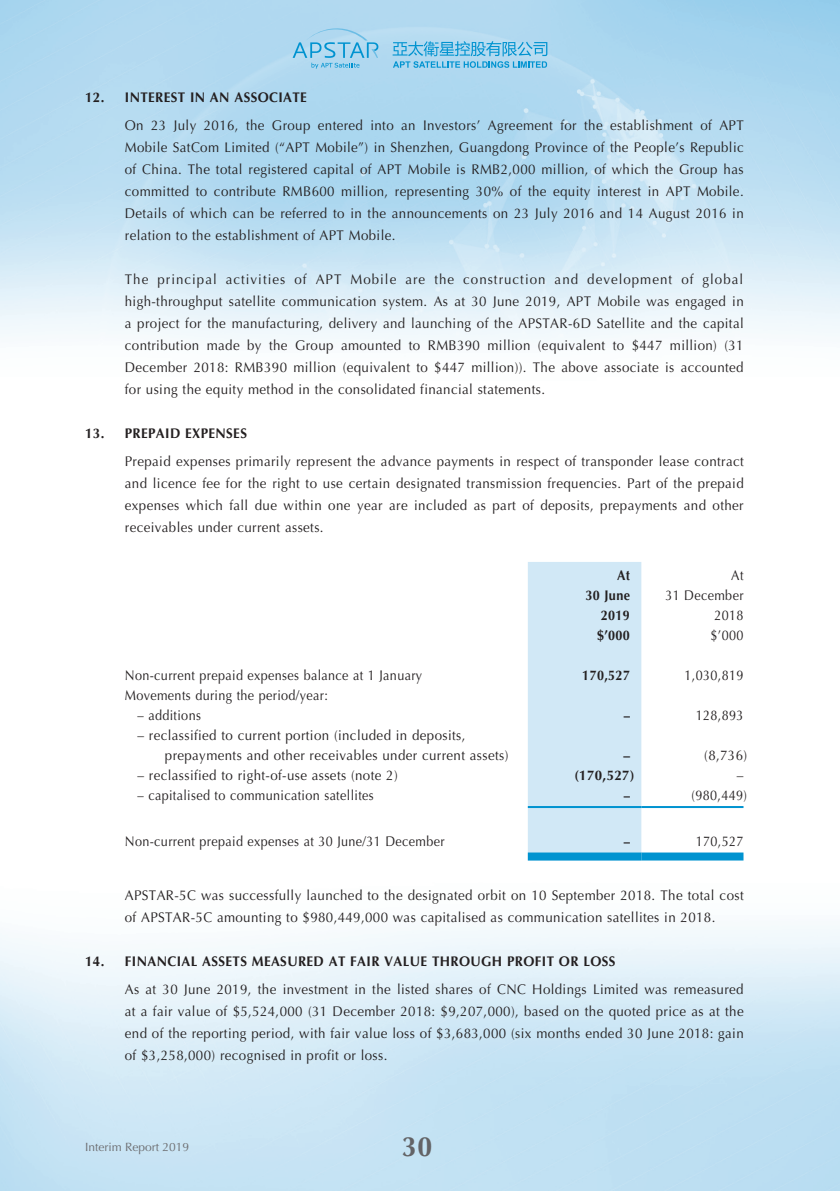
<style>
.page{position:relative;width:840px;height:1191px;background:#fff}
.page>*{position:absolute;margin:0;border:0;box-sizing:border-box;transform-origin:0 0}
.t1{font:700 28px "Optima LT Std";color:#636366;scale:.95 1}
._06_Notes{font:14px/22px "Optima LT Std";letter-spacing:.03em;color:#231f20;text-align:justify;scale:.95 1}
._51_N_Table_txt{font:14px "Optima LT Std";letter-spacing:.03em;color:#231f20;scale:.9 1}
._51_N_Table_txt-2{font:14px/20px "Optima LT Std";letter-spacing:.03em;color:#231f20;scale:.95 1}
._07_NH1{font:700 14px "Optima LT Std";letter-spacing:.03em;color:#231f20;scale:.95 1}
._51_N_Table_txt-3{font:700 14px "Optima LT Std";letter-spacing:.03em;color:#231f20;scale:.9 1}
._51_N_Table_txt-4{font:700 14px "Optima LT Std";letter-spacing:.03em;color:#231f20;scale:.95 1}
.t2{font:12px "Optima LT Std";color:#6c6d70}
</style>
<div class="page">
<svg style="left:292px;top:27px;width:86px;height:42px;background:#9bd0ec"></svg>
<svg style="left:392px;top:41px;width:155px;height:27px;background:#7dc4e6"></svg>
<div style="left:527px;top:562px;width:114px;height:290px;background:#d1e8f6"></div>
<hr style="left:527px;top:806px;width:114px;height:2px;background:#0093d0">
<hr style="left:641px;top:806px;width:102px;height:2px;background:#0093d0">
<div style="left:527px;top:852px;width:114px;height:8px;background:#0093d0"></div>
<div style="left:641px;top:852px;width:102px;height:8px;background:#0093d0"></div>
<p class="_07_NH1" style="left:85px;top:89px;width:235px">12. INTEREST IN AN ASSOCIATE</p>
<p class="_06_Notes" style="left:125px;top:114px;width:652px">On 23 July 2016, the Group entered into an Investors’ Agreement for the establishment of APT Mobile SatCom Limited (“APT Mobile”) in Shenzhen, Guangdong Province of the People’s Republic of China. The total registered capital of APT Mobile is RMB2,000 million, of which the Group has committed to contribute RMB600 million, representing 30% of the equity interest in APT Mobile.<br>Details of which can be referred to in the announcements on 23 July 2016 and 14 August 2016 in relation to the establishment of APT Mobile.</p>
<p class="_06_Notes" style="left:125px;top:268px;width:652px">The principal activities of APT Mobile are the construction and development of global high-throughput satellite communication system. As at 30 June 2019, APT Mobile was engaged in a project for the manufacturing, delivery and launching of the APSTAR-6D Satellite and the capital contribution made by the Group amounted to RMB390 million (equivalent to $447 million) (31<br>December 2018: RMB390 million (equivalent to $447 million)). The above associate is accounted for using the equity method in the consolidated financial statements.</p>
<p class="_07_NH1" style="left:85px;top:425px;width:172px">13. PREPAID EXPENSES</p>
<p class="_06_Notes" style="left:125px;top:450px;width:652px">Prepaid expenses primarily represent the advance payments in respect of transponder lease contract and licence fee for the right to use certain designated transmission frequencies. Part of the prepaid expenses which fall due within one year are included as part of deposits, prepayments and other receivables under current assets.</p>
<p class="_51_N_Table_txt-3" style="left:616px;top:566px;width:16px">At</p>
<p class="_51_N_Table_txt-3" style="left:585px;top:586px;width:51px">30 June</p>
<p class="_51_N_Table_txt" style="left:730px;top:566px;width:15px">At</p>
<p class="_51_N_Table_txt" style="left:665px;top:586px;width:88px">31 December</p>
<p class="_51_N_Table_txt-3" style="left:600px;top:606px;width:34px">2019</p>
<p class="_51_N_Table_txt" style="left:714px;top:606px;width:34px">2018</p>
<p class="_51_N_Table_txt-3" style="left:596px;top:626px;width:38px">$’000</p>
<p class="_51_N_Table_txt" style="left:710px;top:626px;width:38px">$’000</p>
<p class="_51_N_Table_txt" style="left:125px;top:666px;width:332px">Non-current prepaid expenses balance at 1 January</p>
<p class="_51_N_Table_txt-3" style="left:582px;top:666px;width:54px">170,527</p>
<p class="_51_N_Table_txt" style="left:684px;top:666px;width:67px">1,030,819</p>
<p class="_51_N_Table_txt" style="left:125px;top:686px;width:227px">Movements during the period/year:</p>
<p class="_51_N_Table_txt" style="left:137px;top:706px;width:72px">– additions</p>
<p class="_51_N_Table_txt-3" style="left:623px;top:706px;width:8px">–</p>
<p class="_51_N_Table_txt" style="left:695px;top:706px;width:54px">128,893</p>
<p class="_51_N_Table_txt-2" style="left:165px;top:725px;width:363px;text-indent:-27px">– reclassified to current portion (included in deposits, prepayments and other receivables under current assets)</p>
<p class="_51_N_Table_txt-4" style="left:623px;top:746px;width:9px">–</p>
<p class="_51_N_Table_txt-2" style="left:703px;top:745px;width:47px">(8,736)</p>
<p class="_51_N_Table_txt-2" style="left:137px;top:765px;width:275px">– reclassified to right-of-use assets (note 2)</p>
<p class="_51_N_Table_txt-4" style="left:574px;top:766px;width:65px">(170,527)</p>
<p class="_51_N_Table_txt-2" style="left:736px;top:765px;width:9px">–</p>
<p class="_51_N_Table_txt" style="left:137px;top:786px;width:264px">– capitalised to communication satellites</p>
<p class="_51_N_Table_txt-3" style="left:623px;top:786px;width:8px">–</p>
<p class="_51_N_Table_txt" style="left:691px;top:786px;width:63px">(980,449)</p>
<p class="_51_N_Table_txt" style="left:125px;top:832px;width:356px">Non-current prepaid expenses at 30 June/31 December</p>
<p class="_51_N_Table_txt-3" style="left:623px;top:832px;width:8px">–</p>
<p class="_51_N_Table_txt" style="left:695px;top:832px;width:54px">170,527</p>
<p class="_06_Notes" style="left:125px;top:884px;width:652px">APSTAR-5C was successfully launched to the designated orbit on 10 September 2018. The total cost of APSTAR-5C amounting to $980,449,000 was capitalised as communication satellites in 2018.</p>
<p class="_07_NH1" style="left:85px;top:953px;width:559px">14. FINANCIAL ASSETS MEASURED AT FAIR VALUE THROUGH PROFIT OR LOSS</p>
<p class="_06_Notes" style="left:125px;top:978px;width:652px">As at 30 June 2019, the investment in the listed shares of CNC Holdings Limited was remeasured at a fair value of $5,524,000 (31 December 2018: $9,207,000), based on the quoted price as at the end of the reporting period, with fair value loss of $3,683,000 (six months ended 30 June 2018: gain of $3,258,000) recognised in profit or loss.</p>
<p class="t2" style="left:85px;top:1140px;width:106px">Interim Report 2019</p>
<h1 class="t1" style="left:402px;top:1130px;width:33px">30</h1>
</div>
